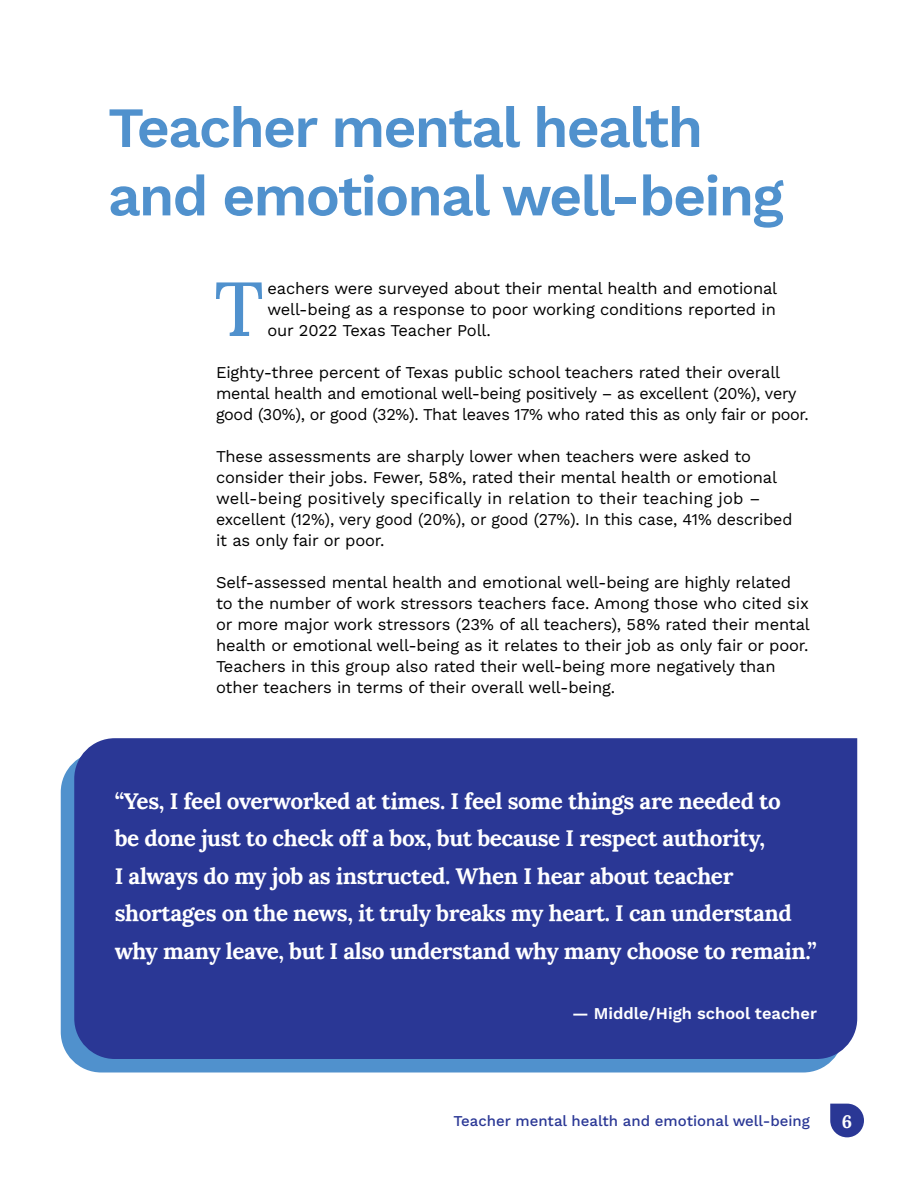
<style>
.page{position:relative;width:918px;height:1188px;background:#fff}
.page>*{position:absolute;margin:0;border:0;box-sizing:border-box;transform-origin:0 0}
.body-text{font:500 76.5px "Lora";color:#5091cd}
.t1{font:600 57px/68.4px "Work Sans";letter-spacing:-.03em;color:#5091cd}
.block-quote-white{font:700 22.5px/37.5px "Lora";letter-spacing:-.015em;color:#fff}
.t2{font:700 18px "Lora";color:#fff}
.body-text-2{font:16.5px/21px "Work Sans";letter-spacing:-.01em;color:#000}
.quote-text-author{font:600 16.5px "Work Sans";color:#fff}
.t3{font:500 15px "Work Sans";color:#2a3795}
</style>
<div class="page">
<svg style="left:61px;top:762px;width:773px;height:311px;background:#5b98d0"></svg>
<div style="left:74px;top:738px;width:783px;height:321px;background:#2a3795"></div>
<svg style="left:830px;top:1104px;width:34px;height:33px"></svg>
<h1 class="t1" style="left:108px;top:91px;width:677px">Teacher mental health and emotional well-being</h1>
<p class="body-text" style="left:214px;top:251px;width:51px">T</p>
<p class="body-text-2" style="left:267px;top:277px;width:511px;text-align:justify">eachers were surveyed about their mental health and emotional well-being as a response to poor working conditions reported in our 2022 Texas Teacher Poll.</p>
<p class="body-text-2" style="left:216px;top:361px;width:594px">Eighty-three percent of Texas public school teachers rated their overall mental health and emotional well-being positively – as excellent (20%), very good (30%), or good (32%). That leaves 17% who rated this as only fair or poor.</p>
<p class="body-text-2" style="left:216px;top:445px;width:578px">These assessments are sharply lower when teachers were asked to consider their jobs. Fewer, 58%, rated their mental health or emotional well-being positively specifically in relation to their teaching job – excellent (12%), very good (20%), or good (27%). In this case, 41% described it as only fair or poor.</p>
<p class="body-text-2" style="left:216px;top:571px;width:595px">Self-assessed mental health and emotional well-being are highly related to the number of work stressors teachers face. Among those who cited six or more major work stressors (23% of all teachers), 58% rated their mental health or emotional well-being as it relates to their job as only fair or poor.<br>Teachers in this group also rated their well-being more negatively than other teachers in terms of their overall well-being.</p>
<p class="block-quote-white" style="left:115px;top:779px;width:704px">“Yes, I feel overworked at times. I feel some things are needed to<br>be done just to check off a box, but because I respect authority,<br>I always do my job as instructed. When I hear about teacher shortages on the news, it truly breaks my heart. I can understand why many leave, but I also understand why many choose to remain.”</p>
<p class="quote-text-author" style="left:572px;top:1000px;width:246px">— Middle/High school teacher</p>
<p class="t3" style="left:454px;top:1109px;width:358px">Teacher mental health and emotional well-being</p>
<p class="t2" style="left:842px;top:1106px;width:12px">6</p>
</div>
